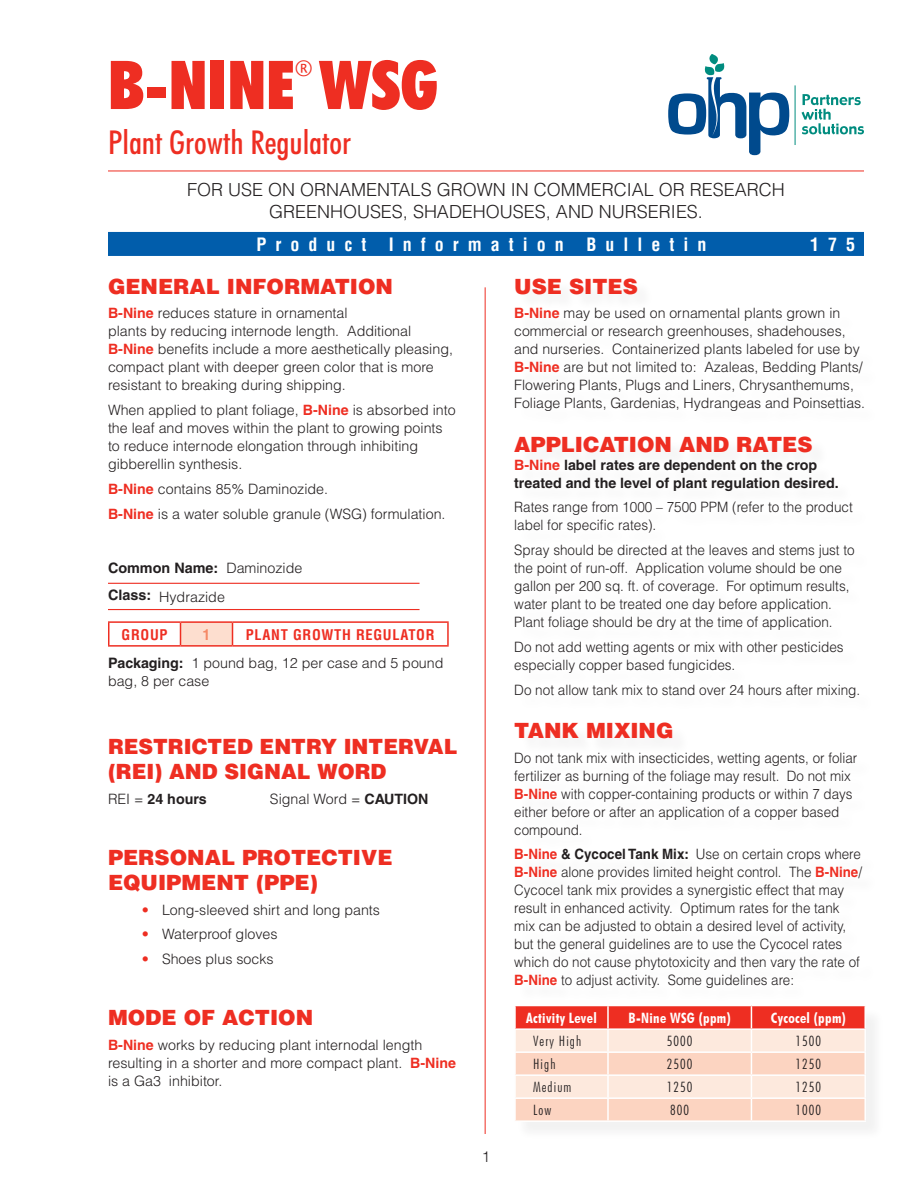
<style>
.page{position:relative;width:918px;height:1188px;background:#fff}
.page>*{position:absolute;margin:0;border:0;box-sizing:border-box;transform-origin:0 0}
.t1{font:700 expanded 67.5px "Futuri Condensed SW";color:#ee2e22}
.t2{font:33px "Futuri Condensed SW";color:#ee2e22}
.t3{font:900 21px/25.2px "Helvetica";color:#ee2e22}
.t4{font:21px "Lucida Grande";color:#ee2e22}
.t5{font:300 18px/21.6px "Helvetica";color:#231f20;text-align:center}
.t6{font:700 condensed 18px "Helvetica";letter-spacing:.5em;color:#fff}
.t7{font:300 14.4px "Futuri Condensed SW";letter-spacing:.075em;color:#231f20}
.t8{font:700 14.4px "Futuri Condensed SW";letter-spacing:.025em;color:#fff}
.t9{font:700 condensed 14.4px "Helvetica";letter-spacing:.05em;color:#ee2e22}
.t10{font:700 14.4px "Helvetica";color:#231f20}
.t11{font:700 condensed 14.4px "Helvetica";color:#f58966}
.t12{font:300 14.25px/18px "Helvetica";color:#231f20}
.t13{font:300 14.25px/18px "Helvetica";color:#231f20;scale:.94 1}
.t14{font:300 14.25px/18px "Helvetica";color:#231f20;scale:.95 1}
.t15{font:700 14.25px/18px "Helvetica";color:#231f20}
.s1{font-weight:700;color:#ee2e22}
.s2{font-weight:300;font-size:14.25px}
.s3{font-weight:700;font-size:14.4px}
.s4{font-weight:700}
.s5{font-weight:300}
.s6{color:#ee2e22}
</style>
<div class="page">
<hr style="left:108px;top:171px;width:756px;height:1px;background:#ee2e22">
<hr style="left:108px;top:583px;width:312px;height:1px;background:#ee2e22">
<hr style="left:108px;top:609px;width:312px;height:1px;background:#ee2e22">
<div style="left:181px;top:622px;width:52px;height:24px;background:#fddecf"></div>
<hr style="left:108px;top:621px;width:73px;height:2px;background:#ee2e22">
<hr style="left:108px;top:623px;width:2px;height:22px;background:#ee2e22">
<hr style="left:181px;top:621px;width:52px;height:2px;background:#ee2e22">
<svg style="left:180px;top:623px;width:1px;height:22px"></svg>
<hr style="left:233px;top:621px;width:216px;height:2px;background:#ee2e22">
<svg style="left:232px;top:623px;width:1px;height:22px"></svg>
<hr style="left:447px;top:623px;width:2px;height:22px;background:#ee2e22">
<hr style="left:108px;top:645px;width:73px;height:2px;background:#ee2e22">
<hr style="left:181px;top:645px;width:52px;height:2px;background:#ee2e22">
<hr style="left:233px;top:645px;width:216px;height:2px;background:#ee2e22">
<svg style="left:515px;top:1006px;width:350px;height:114px;background:#f9beb1"></svg>
<hr style="left:864px;top:1099px;width:2px;height:21px;background:#fff">
<hr style="left:485px;top:287px;width:1px;height:847px;background:#ee2e22">
<svg style="left:802px;top:94px;width:62px;height:40px"></svg>
<hr style="left:795px;top:85px;width:1px;height:60px;background:#008c7f">
<svg style="left:668px;top:54px;width:121px;height:101px"></svg>
<div style="left:109px;top:233px;width:754px;height:22px;background:#015dab"></div>
<div style="left:108px;top:232px;width:756px;height:24px;border:2px solid #015dab"></div>
<p class="t1" style="left:108px;top:39px;width:331px">B-NINE WSG</p>
<p class="t4" style="left:295px;top:57px;width:19px">®</p>
<p class="t2" style="left:108px;top:122px;width:244px">Plant Growth Regulator</p>
<p class="t5" style="left:187px;top:179px;width:599px">FOR USE ON ORNAMENTALS GROWN IN COMMERCIAL OR RESEARCH<br>GREENHOUSES, SHADEHOUSES, AND NURSERIES.</p>
<p class="t6" style="left:256px;top:233px;width:111px">Product</p>
<p class="t6" style="left:389px;top:233px;width:177px">Information</p>
<p class="t6" style="left:586px;top:233px;width:122px">Bulletin</p>
<p class="t6" style="left:810px;top:233px;width:46px">175</p>
<p class="t3" style="left:108px;top:273px;width:287px">GENERAL INFORMATION</p>
<p class="t12" style="left:108px;top:304px;width:347px"><span class="s1">B-Nine</span> reduces stature in ornamental<br>plants by reducing internode length. Additional <span class="s1">B-Nine</span> benefits include a more aesthetically pleasing, compact plant with deeper green color that is more resistant to breaking during shipping.</p>
<p class="t12" style="left:108px;top:401px;width:349px">When applied to plant foliage, <span class="s1">B-Nine</span> is absorbed into the leaf and moves within the plant to growing points to reduce internode elongation through inhibiting gibberellin synthesis.</p>
<p class="t12" style="left:108px;top:480px;width:222px"><span class="s1">B-Nine</span> contains 85% Daminozide.</p>
<p class="t12" style="left:108px;top:504px;width:339px"><span class="s1">B-Nine</span> is a water soluble granule (WSG) formulation.</p>
<p class="t10" style="left:108px;top:559px;width:196px">Common Name: <span class="s2">Daminozide</span></p>
<p class="t12" style="left:108px;top:588px;width:118px"><span class="s3">Class:</span> Hydrazide</p>
<p class="t9" style="left:122px;top:625px;width:48px">GROUP</p>
<p class="t11" style="left:203px;top:625px;width:9px">1</p>
<p class="t9" style="left:246px;top:625px;width:190px">PLANT GROWTH REGULATOR</p>
<p class="t12" style="left:108px;top:653px;width:337px"><span class="s3">P</span><span class="s4">ackaging:</span> 1 pound bag, 1 2 per case and 5 pound bag, 8 per case</p>
<p class="t3" style="left:108px;top:733px;width:351px">RESTRICTED ENTRY INTERVAL (REI) AND SIGNAL WORD</p>
<p class="t15" style="left:108px;top:789px;width:100px"><span class="s5">REI =</span> 24 hours</p>
<p class="t12" style="left:270px;top:789px;width:160px">Signal Word = <span class="s4">CAUTION</span></p>
<p class="t3" style="left:108px;top:844px;width:286px">PERSONAL PROTECTIVE<br>EQUIPMENT (PPE)</p>
<p class="t12" style="left:142px;top:900px;width:240px"><span class="s6">•</span> Long-sleeved shirt and long pants</p>
<p class="t12" style="left:142px;top:925px;width:137px"><span class="s6">•</span> Waterproof gloves</p>
<p class="t12" style="left:142px;top:950px;width:133px"><span class="s6">•</span> Shoes plus socks</p>
<p class="t3" style="left:108px;top:1005px;width:207px">MODE OF ACTION</p>
<p class="t12" style="left:108px;top:1036px;width:350px"><span class="s1">B-Nine</span> works by reducing plant internodal length resulting in a shorter and more compact plant. <span class="s1">B-Nine </span>is a Ga3 inhibitor.</p>
<p class="t3" style="left:514px;top:273px;width:125px">USE SITES</p>
<p class="t12" style="left:514px;top:304px;width:352px"><span class="s1">B-Nine</span> may be used on ornamental plants grown in commercial or research greenhouses, shadehouses, and nurseries. Containerized plants labeled for use by <span class="s1">B-Nine</span> are but not limited to: Azaleas, Bedding Plants/ Flowering Plants, Plugs and Liners, Chrysanthemums, Foliage Plants, Gardenias, Hydrangeas and Poinsettias.</p>
<p class="t3" style="left:514px;top:431px;width:300px">APPLICATION AND RATES</p>
<p class="t15" style="left:514px;top:455px;width:326px"><span class="s6">B-Nine</span> label rates are dependent on the crop treated and the level of plant regulation desired.</p>
<p class="t14" style="left:514px;top:498px;width:358px">Rates range from 1 000 – 7500 PPM (refer to the product label for specific rates).</p>
<p class="t14" style="left:514px;top:541px;width:360px">Spray should be directed at the leaves and stems just to the point of run-off. Application volume should be one gallon per 200 sq. ft. of coverage. For optimum results, water plant to be treated one day before application.<br>Plant foliage should be dry at the time of application.</p>
<p class="t14" style="left:514px;top:638px;width:348px">Do not add wetting agents or mix with other pesticides especially copper based fungicides.</p>
<p class="t14" style="left:514px;top:680px;width:366px">Do not allow tank mix to stand over 24 hours after mixing.</p>
<p class="t3" style="left:514px;top:717px;width:161px">TANK MIXING</p>
<p class="t13" style="left:514px;top:748px;width:367px">Do not tank mix with insecticides, wetting agents, or foliar fertilizer as burning of the foliage may result. Do not mix <span class="s1">B-Nine</span> with copper-containing products or within 7 days either before or after an application of a copper based compound.</p>
<p class="t13" style="left:514px;top:845px;width:372px"><span class="s1">B-Nine</span> <span class="s4">&amp; Cycocel Tank Mix:</span> Use on certain crops where <span class="s1">B-Nine</span> alone provides limited height control. The <span class="s1">B-Nine</span>/ Cycocel tank mix provides a synergistic effect that may result in enhanced activity. Optimum rates for the tank mix can be adjusted to obtain a desired level of activity, but the general guidelines are to use the Cycocel rates which do not cause phytotoxicity and then vary the rate of <span class="s1">B-Nine</span> to adjust activity. Some guidelines are:</p>
<p class="t8" style="left:526px;top:1009px;width:72px">Activity Level</p>
<p class="t8" style="left:629px;top:1009px;width:104px">B-Nine WSG (ppm)</p>
<p class="t8" style="left:771px;top:1009px;width:77px">Cycocel (ppm)</p>
<p class="t7" style="left:533px;top:1032px;width:50px">Very High</p>
<p class="t7" style="left:667px;top:1032px;width:27px">5000</p>
<p class="t7" style="left:795px;top:1032px;width:27px">1500</p>
<p class="t7" style="left:533px;top:1055px;width:24px">High</p>
<p class="t7" style="left:667px;top:1055px;width:27px">2500</p>
<p class="t7" style="left:795px;top:1055px;width:27px">1250</p>
<p class="t7" style="left:533px;top:1078px;width:40px">Medium</p>
<p class="t7" style="left:667px;top:1078px;width:27px">1250</p>
<p class="t7" style="left:795px;top:1078px;width:27px">1250</p>
<p class="t7" style="left:533px;top:1101px;width:19px">Low</p>
<p class="t7" style="left:670px;top:1101px;width:21px">800</p>
<p class="t7" style="left:795px;top:1101px;width:27px">1000</p>
</div>
